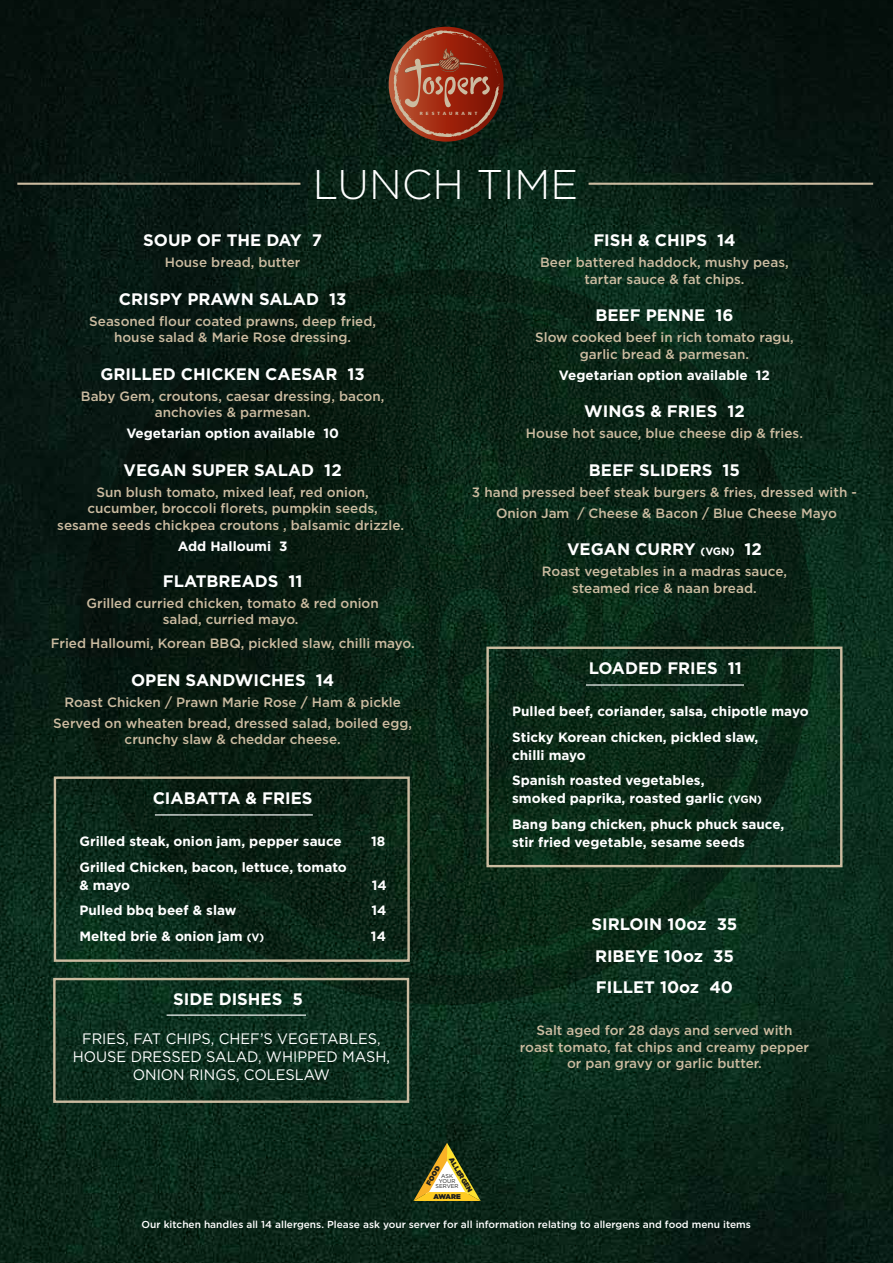
<style>
.page{position:relative;width:893px;height:1263px;background:#fff}
.page>*{position:absolute;margin:0;border:0;box-sizing:border-box;transform-origin:0 0}
.t1{font:300 41.4px "Gotham";color:#fff}
.t2{font:700 16.65px/31.5px "Gotham";color:#fff}
.t3{font:15.15px/18px "Gotham";color:#fff;text-align:center;scale:.96 1}
.t4{font:500 13.5px/16.5px "Gotham";color:#cbbba0;text-align:center}
.t5{font:700 13.5px/25.5px "Gotham";color:#fff}
.t6{font:500 10.2px "Gotham";color:#fff}
.t7{font:900 6.9px "Gotham";letter-spacing:-.045em;color:#1d1d1b}
.t8{font:5.55px/5.2px "Gotham";color:#1d1d1b;text-align:center}
.t9{font:900 4.5px "Frutiger";letter-spacing:.665em;color:#cbbba0}
.s1{font-size:10.65px}
</style>
<div class="page">
<img style="left:0;top:0;width:893px;height:1263px">
<svg style="left:79px;top:269px;width:735px;height:736px;background:#0a2518"></svg>
<svg style="left:110px;top:293px;width:674px;height:684px;background:#0a2416"></svg>
<svg style="left:125px;top:567px;width:9px;height:17px"></svg>
<svg style="left:268px;top:893px;width:6px;height:4px"></svg>
<svg style="left:570px;top:321px;width:31px;height:11px"></svg>
<svg style="left:500px;top:312px;width:11px;height:2px"></svg>
<svg style="left:530px;top:323px;width:5px;height:3px"></svg>
<svg style="left:496px;top:320px;width:21px;height:2px"></svg>
<svg style="left:377px;top:312px;width:2px;height:6px"></svg>
<svg style="left:786px;top:649px;width:2px;height:8px"></svg>
<svg style="left:783px;top:632px;width:7px;height:11px"></svg>
<svg style="left:224px;top:852px;width:7px;height:9px"></svg>
<svg style="left:174px;top:341px;width:567px;height:465px;background:#0a2215"></svg>
<svg style="left:389px;top:27px;width:115px;height:115px;background:#813a25"></svg>
<hr style="left:17px;top:183px;width:283px;height:2px;background:#cbbba0">
<hr style="left:589px;top:183px;width:284px;height:2px;background:#cbbba0">
<svg style="left:413px;top:1143px;width:68px;height:58px;background:#827e3e"></svg>
<hr style="left:167px;top:1014px;width:139px;height:2px;background:#fff">
<div style="left:486px;top:646px;width:356px;height:221px;border:2px solid #cbbba0"></div>
<hr style="left:586px;top:684px;width:158px;height:2px;background:#fff">
<div style="left:54px;top:776px;width:356px;height:186px;border:2px solid #cbbba0"></div>
<hr style="left:155px;top:814px;width:158px;height:1px;background:#fff">
<div style="left:53px;top:978px;width:356px;height:125px;border:2px solid #cbbba0"></div>
<p class="t9" style="left:420px;top:111px;width:59px">RESTAURANT</p>
<h1 class="t1" style="left:313px;top:158px;width:267px">LUNCH TIME</h1>
<p class="t2" style="left:143px;top:224px;width:180px">SOUP OF THE DAY 7</p>
<p class="t4" style="left:165px;top:254px;width:137px">House bread, butter</p>
<p class="t2" style="left:119px;top:283px;width:229px">CRISPY PRAWN SALAD 13</p>
<p class="t4" style="left:89px;top:313px;width:288px">Seasoned flour coated prawns, deep fried, house salad &amp; Marie Rose dressing.</p>
<p class="t2" style="left:100px;top:358px;width:266px">GRILLED CHICKEN CAESAR 13</p>
<p class="t4" style="left:81px;top:388px;width:305px">Baby Gem, croutons, caesar dressing, bacon, anchovies &amp; parmesan.</p>
<p class="t5" style="left:126px;top:421px;width:214px">Vegetarian option available 10</p>
<p class="t2" style="left:124px;top:454px;width:220px">VEGAN SUPER SALAD 12</p>
<p class="t4" style="left:57px;top:484px;width:348px">Sun blush tomato, mixed leaf, red onion,<br>cucumber, broccoli florets, pumpkin seeds,<br>sesame seeds chickpea croutons , balsamic drizzle.</p>
<p class="t5" style="left:178px;top:533px;width:111px">Add Halloumi 3</p>
<p class="t2" style="left:163px;top:565px;width:141px">FLATBREADS 11</p>
<p class="t4" style="left:87px;top:595px;width:294px">Grilled curried chicken, tomato &amp; red onion salad, curried mayo.</p>
<p class="t4" style="left:51px;top:635px;width:365px">Fried Halloumi, Korean BBQ, pickled slaw, chilli mayo.</p>
<p class="t2" style="left:131px;top:664px;width:205px">OPEN SANDWICHES 14</p>
<p class="t4" style="left:53px;top:691px;width:360px;line-height:21px">Roast Chicken / Prawn Marie Rose / Ham &amp; pickle<br>Served on wheaten bread, dressed salad, boiled egg,</p>
<p class="t4" style="left:125px;top:731px;width:218px">crunchy slaw &amp; cheddar cheese.</p>
<p class="t2" style="left:153px;top:782px;width:161px">CIABATTA &amp; FRIES</p>
<p class="t5" style="left:79px;top:828px;width:264px">Grilled steak, onion jam, pepper sauce</p>
<p class="t5" style="left:371px;top:828px;width:16px">18</p>
<p class="t5" style="left:79px;top:858px;width:269px;line-height:18px">Grilled Chicken, bacon, lettuce, tomato &amp; mayo</p>
<p class="t5" style="left:372px;top:872px;width:16px">14</p>
<p class="t5" style="left:79px;top:897px;width:158px">Pulled bbq beef &amp; slaw</p>
<p class="t5" style="left:371px;top:897px;width:16px">14</p>
<p class="t5" style="left:79px;top:923px;width:186px">Melted brie &amp; onion jam <span class="s1">(V)</span></p>
<p class="t5" style="left:371px;top:923px;width:16px">14</p>
<p class="t2" style="left:173px;top:983px;width:131px">SIDE DISHES 5</p>
<p class="t3" style="left:73px;top:1030px;width:332px">FRIES, FAT CHIPS, CHEF’S VEGETABLES,<br>HOUSE DRESSED SALAD, WHIPPED MASH,<br>ONION RINGS, COLESLAW</p>
<p class="t2" style="left:593px;top:224px;width:144px">FISH &amp; CHIPS 14</p>
<p class="t4" style="left:540px;top:254px;width:250px">Beer battered haddock, mushy peas, tartar sauce &amp; fat chips.</p>
<p class="t2" style="left:595px;top:299px;width:140px">BEEF PENNE 16</p>
<p class="t4" style="left:535px;top:329px;width:260px">Slow cooked beef in rich tomato ragu, garlic bread &amp; parmesan.</p>
<p class="t5" style="left:559px;top:362px;width:213px">Vegetarian option available 12</p>
<p class="t2" style="left:584px;top:395px;width:162px">WINGS &amp; FRIES 12</p>
<p class="t4" style="left:526px;top:425px;width:278px">House hot sauce, blue cheese dip &amp; fries.</p>
<p class="t2" style="left:589px;top:454px;width:153px">BEEF SLIDERS 15</p>
<p class="t4" style="left:472px;top:481px;width:386px;line-height:21px">3 hand pressed beef steak burgers &amp; fries, dressed with -<br>Onion Jam / Cheese &amp; Bacon / Blue Cheese Mayo</p>
<p class="t2" style="left:567px;top:533px;width:196px">VEGAN CURRY <span class="s1">(VGN)</span> 12</p>
<p class="t4" style="left:542px;top:563px;width:247px">Roast vegetables in a madras sauce, steamed rice &amp; naan bread.</p>
<p class="t2" style="left:589px;top:652px;width:154px">LOADED FRIES 11</p>
<p class="t5" style="left:512px;top:699px;width:298px">Pulled beef, coriander, salsa, chipotle mayo<br>Sticky Korean chicken, pickled slaw,</p>
<p class="t5" style="left:512px;top:742px;width:194px">chilli mayo<br>Spanish roasted vegetables,</p>
<p class="t5" style="left:512px;top:786px;width:274px">smoked paprika, roasted garlic <span class="s1">(VGN)<br></span>Bang bang chicken, phuck phuck sauce,</p>
<p class="t5" style="left:512px;top:829px;width:234px">stir fried vegetable, sesame seeds</p>
<p class="t2" style="left:591px;top:909px;width:147px">SIRLOIN 10oz 35<br>RIBEYE 10oz 35<br>FILLET 10oz 40</p>
<p class="t4" style="left:520px;top:1022px;width:291px">Salt aged for 28 days and served with roast tomato, fat chips and creamy pepper or pan gravy or garlic butter.</p>
<p class="t7" style="left:425px;top:1182px;width:22px;rotate:-60deg">FOOD</p>
<p class="t7" style="left:454px;top:1156px;width:40px;rotate:60deg">ALLERGEN</p>
<p class="t8" style="left:436px;top:1173px;width:25px">ASK<br>YOUR<br>SERVER</p>
<p class="t7" style="left:433px;top:1192px;width:29px">AWARE</p>
<p class="t6" style="left:142px;top:1217px;width:611px">Our kitchen handles all 14 allergens. Please ask your server for all information relating to allergens and food menu items</p>
</div>
